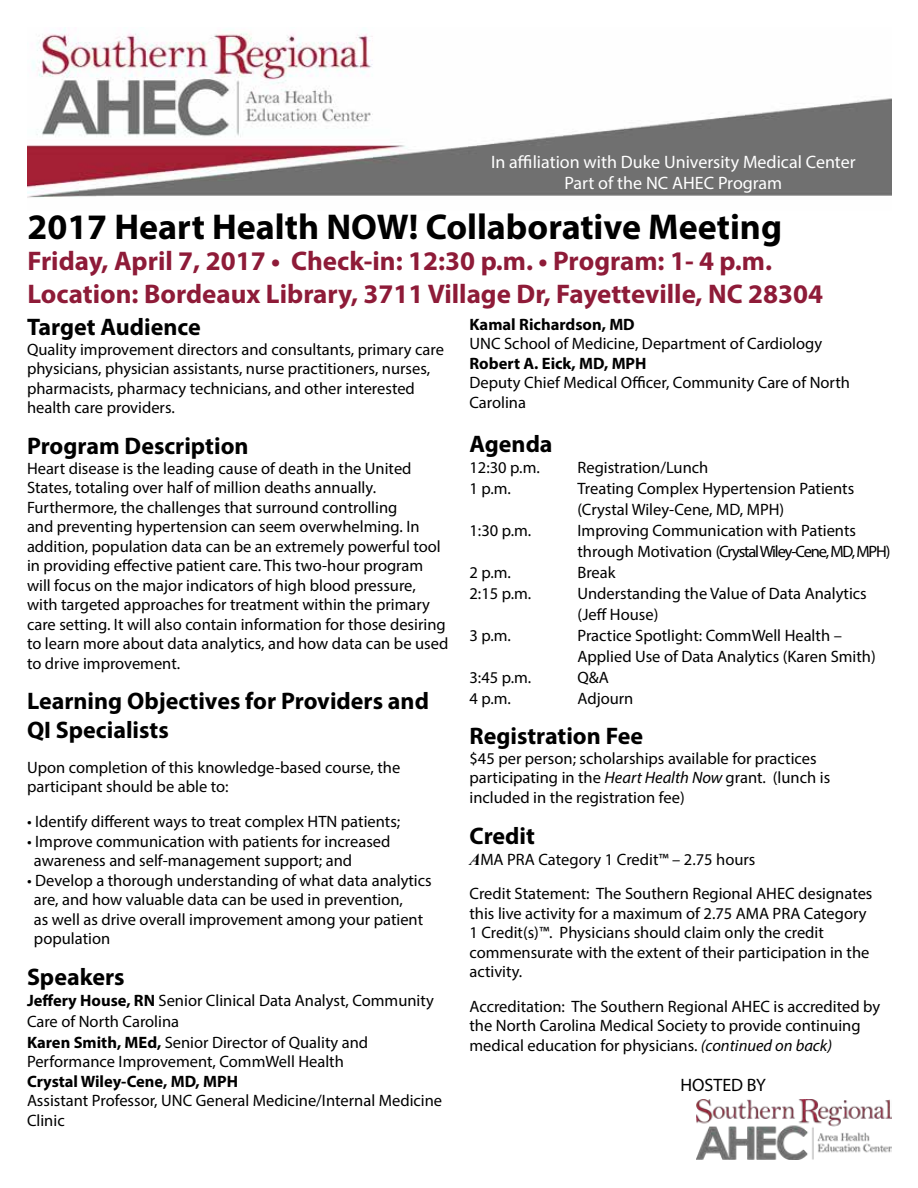
<style>
.page{position:relative;width:918px;height:1188px;background:#fff}
.page>*{position:absolute;margin:0;border:0;box-sizing:border-box;transform-origin:0 0}
.t1{font:700 36px "Myriad Pro";color:#000}
.t2{font:700 27px/32.4px "Myriad Pro";color:#8e1b38}
.t3{font:700 24px/28.8px "Myriad Pro";color:#000}
.t4{font:18px/21.6px "Myriad Pro";color:#fff;text-align:center}
.t5{font:18px "Myriad Pro";color:#000}
.t6{font:16.5px/19.5px "Myriad Pro";color:#000}
.t7{font:700 16.5px "Myriad Pro";color:#000}
.s1{font-weight:700}
.s2{font-style:italic}
.s3{font-family:"Times New Roman";font-weight:700;font-style:italic}
</style>
<div class="page">
<img style="left:27px;top:27px;width:864px;height:171px">
<img style="left:697px;top:1100px;width:194px;height:59px">
<p class="t4" style="left:491px;top:151px;width:366px">In affiliation with Duke University Medical Center<br>Part of the NC AHEC Program</p>
<h1 class="t1" style="left:27px;top:203px;width:756px">2017 Heart Health NOW! Collaborative Meeting</h1>
<h2 class="t2" style="left:27px;top:244px;width:797px">Friday, April 7, 2017 • Check-in: 12:30 p.m. • Program: 1- 4 p.m.<br>Location: Bordeaux Library, 3711 Village Dr, Fayetteville, NC 28304</h2>
<h3 class="t3" style="left:27px;top:312px;width:175px">Target Audience</h3>
<p class="t6" style="left:27px;top:339px;width:419px">Quality improvement directors and consultants, primary care physicians, physician assistants, nurse practitioners, nurses, pharmacists, pharmacy technicians, and other interested health care providers.</p>
<h3 class="t3" style="left:27px;top:431px;width:223px">Program Description</h3>
<p class="t6" style="left:27px;top:458px;width:423px">Heart disease is the leading cause of death in the United States, totaling over half of million deaths annually.<br>Furthermore, the challenges that surround controlling<br>and preventing hypertension can seem overwhelming. In addition, population data can be an extremely powerful tool in providing effective patient care. This two-hour program will focus on the major indicators of high blood pressure, with targeted approaches for treatment within the primary care setting. It will also contain information for those desiring to learn more about data analytics, and how data can be used to drive improvement.</p>
<h3 class="t3" style="left:27px;top:686px;width:404px">Learning Objectives for Providers and<br>QI Specialists</h3>
<p class="t6" style="left:27px;top:757px;width:375px">Upon completion of this knowledge-based course, the participant should be able to:</p>
<p class="t6" style="left:27px;top:812px;width:375px">• Identify different ways to treat complex HTN patients;</p>
<p class="t6" style="left:34px;top:831px;width:358px;text-indent:-7px">• Improve communication with patients for increased awareness and self-management support; and</p>
<p class="t6" style="left:34px;top:870px;width:399px;text-indent:-7px">• Develop a thorough understanding of what data analytics are, and how valuable data can be used in prevention,<br>as well as drive overall improvement among your patient population</p>
<h3 class="t3" style="left:27px;top:962px;width:99px">Speakers</h3>
<p class="t6" style="left:27px;top:990px;width:408px;line-height:21px"><span class="s1">Jeffery House, RN</span> Senior Clinical Data Analyst, Community<br>Care of North Carolina<br><span class="s1">Karen Smith, MEd,</span> Senior Director of Quality and</p>
<p class="t6" style="left:27px;top:1052px;width:318px">Performance Improvement, CommWell Health</p>
<p class="t7" style="left:27px;top:1071px;width:213px">Crystal Wiley-Cene, MD, MPH</p>
<p class="t6" style="left:27px;top:1091px;width:417px">Assistant Professor, UNC General Medicine/Internal Medicine<br>Clinic</p>
<p class="t7" style="left:469px;top:313px;width:167px">Kamal Richardson, MD</p>
<p class="t6" style="left:469px;top:334px;width:354px">UNC School of Medicine, Department of Cardiology</p>
<p class="t7" style="left:469px;top:352px;width:179px">Robert A. Eick, MD, MPH</p>
<p class="t6" style="left:469px;top:373px;width:382px">Deputy Chief Medical Officer, Community Care of North<br>Carolina</p>
<h3 class="t3" style="left:470px;top:428px;width:85px">Agenda</h3>
<p class="t6" style="left:470px;top:457px;width:72px">12:30 p.m.</p>
<p class="t6" style="left:577px;top:457px;width:132px">Registration/Lunch</p>
<p class="t6" style="left:470px;top:478px;width:43px">1 p.m.</p>
<p class="t6" style="left:577px;top:477px;width:278px;line-height:21px">Treating Complex Hypertension Patients (Crystal Wiley-Cene, MD, MPH)</p>
<p class="t6" style="left:470px;top:520px;width:63px">1:30 p.m.</p>
<p class="t6" style="left:577px;top:519px;width:314px;line-height:21px">Improving Communication with Patients through Motivation (Crystal Wiley-Cene, MD, MPH)</p>
<p class="t6" style="left:470px;top:562px;width:43px">2 p.m.</p>
<p class="t6" style="left:577px;top:562px;width:40px">Break</p>
<p class="t6" style="left:470px;top:583px;width:63px">2:15 p.m.</p>
<p class="t6" style="left:577px;top:582px;width:291px;line-height:21px">Understanding the Value of Data Analytics (Jeff House)</p>
<p class="t6" style="left:470px;top:625px;width:43px">3 p.m.</p>
<p class="t6" style="left:577px;top:624px;width:300px;line-height:21px">Practice Spotlight: CommWell Health –<br>Applied Use of Data Analytics (Karen Smith)</p>
<p class="t6" style="left:470px;top:667px;width:63px">3:45 p.m.</p>
<p class="t6" style="left:577px;top:667px;width:33px">Q&amp;A</p>
<p class="t6" style="left:470px;top:688px;width:43px">4 p.m.</p>
<p class="t6" style="left:577px;top:688px;width:57px">Adjourn</p>
<h3 class="t3" style="left:470px;top:721px;width:175px">Registration Fee</h3>
<p class="t6" style="left:470px;top:748px;width:362px">$45 per person; scholarships available for practices participating in the <span class="s2">Heart Health Now</span> grant. (lunch is included in the registration fee)</p>
<h3 class="t3" style="left:470px;top:820px;width:67px">Credit</h3>
<p class="t6" style="left:470px;top:842px;width:405px;line-height:34.5px"><span class="s3">A</span>MA PRA Category 1 Credit™ – 2.75 hours<br>Credit Statement: The Southern Regional AHEC designates</p>
<p class="t6" style="left:470px;top:903px;width:401px">this live activity for a maximum of 2.75 AMA PRA Category 1 Credit(s)™. Physicians should claim only the credit commensurate with the extent of their participation in the activity.</p>
<p class="t6" style="left:470px;top:996px;width:412px">Accreditation: The Southern Regional AHEC is accredited by the North Carolina Medical Society to provide continuing medical education for physicians. <span class="s2">(continued on back)</span></p>
<p class="t5" style="left:680px;top:1074px;width:87px">HOSTED BY</p>
</div>
